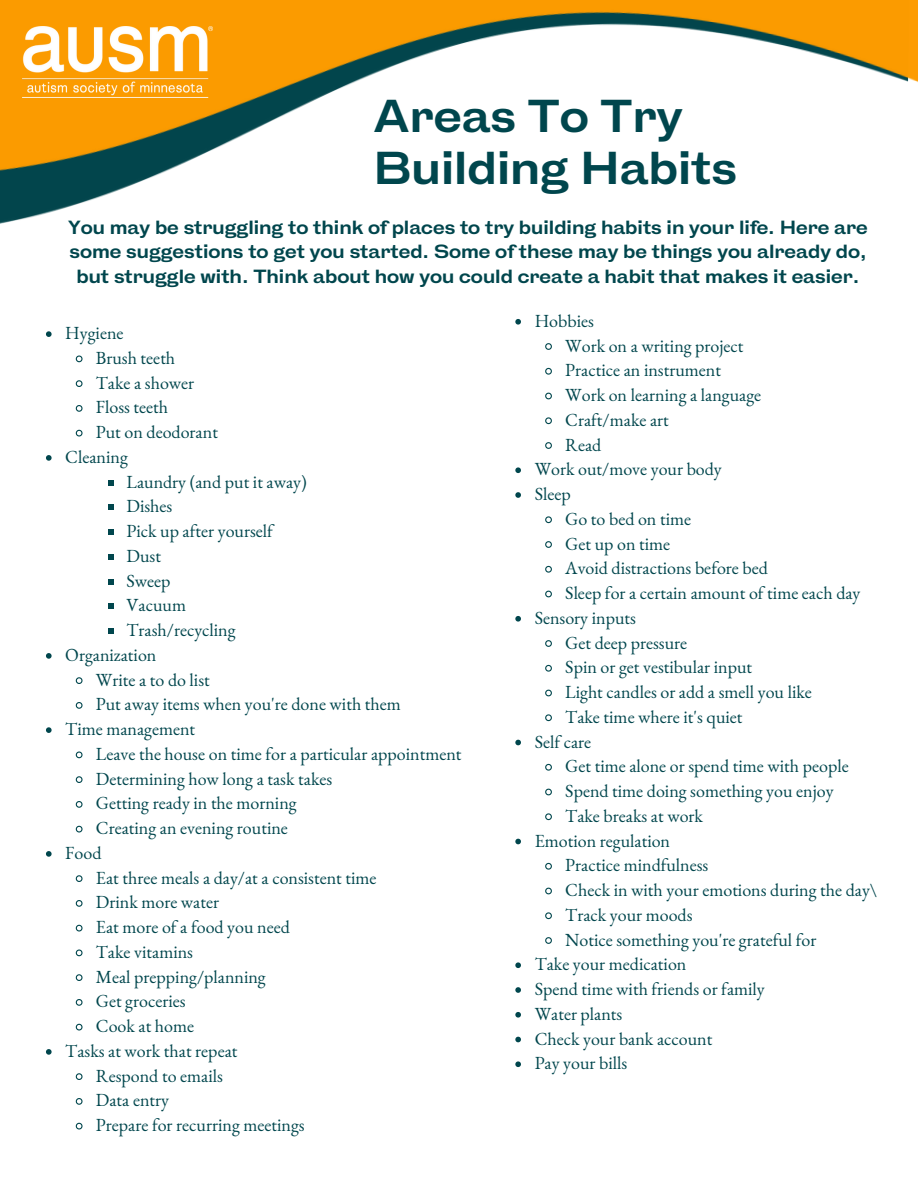
<style>
.page{position:relative;width:918px;height:1188px;background:#fff}
.page>*{position:absolute;margin:0;border:0;box-sizing:border-box;transform-origin:0 0}
.t1{font:700 43.5px/51.8px "HK Gothic";color:#00464d}
.t2{font:18px "EB Garamond";color:#00464d}
.t3{font:700 18px/24.8px "HK Gothic";color:#00464d;text-align:center}
</style>
<div class="page">
<img style="left:0;top:0;width:918px;height:224px">
<svg style="left:46px;top:331px;width:6px;height:6px"></svg>
<svg style="left:75px;top:355px;width:8px;height:8px"></svg>
<svg style="left:75px;top:380px;width:8px;height:7px"></svg>
<svg style="left:75px;top:405px;width:8px;height:7px"></svg>
<svg style="left:75px;top:429px;width:8px;height:8px"></svg>
<svg style="left:46px;top:455px;width:6px;height:6px"></svg>
<svg style="left:108px;top:480px;width:5px;height:5px"></svg>
<svg style="left:108px;top:505px;width:5px;height:5px"></svg>
<svg style="left:108px;top:529px;width:5px;height:6px"></svg>
<svg style="left:108px;top:554px;width:5px;height:6px"></svg>
<svg style="left:108px;top:579px;width:5px;height:5px"></svg>
<svg style="left:108px;top:604px;width:5px;height:5px"></svg>
<svg style="left:108px;top:628px;width:5px;height:6px"></svg>
<svg style="left:46px;top:653px;width:6px;height:6px"></svg>
<svg style="left:75px;top:677px;width:8px;height:7px"></svg>
<svg style="left:75px;top:702px;width:8px;height:7px"></svg>
<svg style="left:46px;top:727px;width:6px;height:6px"></svg>
<svg style="left:75px;top:751px;width:8px;height:8px"></svg>
<svg style="left:75px;top:776px;width:8px;height:7px"></svg>
<svg style="left:75px;top:801px;width:8px;height:7px"></svg>
<svg style="left:75px;top:825px;width:8px;height:8px"></svg>
<svg style="left:46px;top:851px;width:6px;height:6px"></svg>
<svg style="left:75px;top:875px;width:8px;height:7px"></svg>
<svg style="left:75px;top:900px;width:8px;height:7px"></svg>
<svg style="left:75px;top:924px;width:8px;height:8px"></svg>
<svg style="left:75px;top:949px;width:8px;height:8px"></svg>
<svg style="left:75px;top:974px;width:8px;height:7px"></svg>
<svg style="left:75px;top:999px;width:8px;height:7px"></svg>
<svg style="left:75px;top:1023px;width:8px;height:8px"></svg>
<svg style="left:46px;top:1049px;width:6px;height:6px"></svg>
<svg style="left:75px;top:1073px;width:8px;height:7px"></svg>
<svg style="left:75px;top:1098px;width:8px;height:7px"></svg>
<svg style="left:75px;top:1122px;width:8px;height:8px"></svg>
<img style="left:23px;top:26px;width:190px;height:71px">
<svg style="left:515px;top:319px;width:6px;height:6px"></svg>
<svg style="left:545px;top:343px;width:7px;height:7px"></svg>
<svg style="left:545px;top:367px;width:7px;height:8px"></svg>
<svg style="left:545px;top:392px;width:7px;height:8px"></svg>
<svg style="left:545px;top:417px;width:7px;height:8px"></svg>
<svg style="left:545px;top:442px;width:7px;height:7px"></svg>
<svg style="left:515px;top:467px;width:6px;height:6px"></svg>
<svg style="left:515px;top:492px;width:6px;height:6px"></svg>
<svg style="left:545px;top:516px;width:7px;height:8px"></svg>
<svg style="left:545px;top:541px;width:7px;height:7px"></svg>
<svg style="left:545px;top:565px;width:7px;height:8px"></svg>
<svg style="left:545px;top:590px;width:7px;height:8px"></svg>
<svg style="left:515px;top:616px;width:6px;height:6px"></svg>
<svg style="left:545px;top:640px;width:7px;height:7px"></svg>
<svg style="left:545px;top:664px;width:7px;height:8px"></svg>
<svg style="left:545px;top:689px;width:7px;height:8px"></svg>
<svg style="left:545px;top:714px;width:7px;height:8px"></svg>
<svg style="left:515px;top:740px;width:6px;height:5px"></svg>
<svg style="left:545px;top:763px;width:7px;height:8px"></svg>
<svg style="left:545px;top:788px;width:7px;height:8px"></svg>
<svg style="left:545px;top:813px;width:7px;height:8px"></svg>
<svg style="left:515px;top:839px;width:6px;height:5px"></svg>
<svg style="left:545px;top:862px;width:7px;height:8px"></svg>
<svg style="left:545px;top:887px;width:7px;height:8px"></svg>
<svg style="left:545px;top:912px;width:7px;height:8px"></svg>
<svg style="left:545px;top:937px;width:7px;height:7px"></svg>
<svg style="left:515px;top:962px;width:6px;height:6px"></svg>
<svg style="left:515px;top:987px;width:6px;height:6px"></svg>
<svg style="left:515px;top:1012px;width:6px;height:6px"></svg>
<svg style="left:515px;top:1037px;width:6px;height:5px"></svg>
<svg style="left:515px;top:1061px;width:6px;height:6px"></svg>
<p class="t1" style="left:373px;top:94px;width:365px">Areas To Try<br>Building Habits</p>
<p class="t3" style="left:68px;top:216px;width:801px">You may be struggling to think of places to try building habits in your life. Here are some suggestions to get you started. Some of these may be things you already do, but struggle with. Think about how you could create a habit that makes it easier.</p>
<p class="t2" style="left:65px;top:321px;width:60px">Hygiene</p>
<p class="t2" style="left:96px;top:346px;width:81px">Brush teeth</p>
<p class="t2" style="left:96px;top:371px;width:100px">Take a shower</p>
<p class="t2" style="left:96px;top:395px;width:74px">Floss teeth</p>
<p class="t2" style="left:96px;top:420px;width:124px">Put on deodorant</p>
<p class="t2" style="left:65px;top:445px;width:64px">Cleaning</p>
<p class="t2" style="left:127px;top:470px;width:182px">Laundry (and put it away)</p>
<p class="t2" style="left:127px;top:494px;width:47px">Dishes</p>
<p class="t2" style="left:127px;top:519px;width:148px">Pick up after yourself</p>
<p class="t2" style="left:127px;top:544px;width:36px">Dust</p>
<p class="t2" style="left:127px;top:569px;width:46px">Sweep</p>
<p class="t2" style="left:127px;top:593px;width:61px">Vacuum</p>
<p class="t2" style="left:127px;top:618px;width:111px">Trash/recycling</p>
<p class="t2" style="left:65px;top:643px;width:93px">Organization</p>
<p class="t2" style="left:96px;top:668px;width:115px">Write a to do list</p>
<p class="t2" style="left:96px;top:692px;width:306px">Put away items when you're done with them</p>
<p class="t2" style="left:65px;top:717px;width:131px">Time management</p>
<p class="t2" style="left:96px;top:742px;width:367px">Leave the house on time for a particular appointment</p>
<p class="t2" style="left:96px;top:767px;width:238px">Determining how long a task takes</p>
<p class="t2" style="left:96px;top:791px;width:202px">Getting ready in the morning</p>
<p class="t2" style="left:96px;top:816px;width:194px">Creating an evening routine</p>
<p class="t2" style="left:65px;top:841px;width:38px">Food</p>
<p class="t2" style="left:96px;top:866px;width:282px">Eat three meals a day/at a consistent time</p>
<p class="t2" style="left:96px;top:890px;width:125px">Drink more water</p>
<p class="t2" style="left:96px;top:915px;width:195px">Eat more of a food you need</p>
<p class="t2" style="left:96px;top:940px;width:99px">Take vitamins</p>
<p class="t2" style="left:96px;top:965px;width:171px">Meal prepping/planning</p>
<p class="t2" style="left:96px;top:989px;width:91px">Get groceries</p>
<p class="t2" style="left:96px;top:1014px;width:100px">Cook at home</p>
<p class="t2" style="left:65px;top:1039px;width:174px">Tasks at work that repeat</p>
<p class="t2" style="left:96px;top:1064px;width:129px">Respond to emails</p>
<p class="t2" style="left:96px;top:1088px;width:75px">Data entry</p>
<p class="t2" style="left:96px;top:1113px;width:210px">Prepare for recurring meetings</p>
<p class="t2" style="left:535px;top:309px;width:61px">Hobbies</p>
<p class="t2" style="left:565px;top:333px;width:180px">Work on a writing project</p>
<p class="t2" style="left:565px;top:358px;width:157px">Practice an instrument</p>
<p class="t2" style="left:565px;top:383px;width:197px">Work on learning a language</p>
<p class="t2" style="left:565px;top:408px;width:105px">Craft/make art</p>
<p class="t2" style="left:565px;top:432px;width:38px">Read</p>
<p class="t2" style="left:535px;top:457px;width:189px">Work out/move your body</p>
<p class="t2" style="left:535px;top:482px;width:38px">Sleep</p>
<p class="t2" style="left:565px;top:507px;width:127px">Go to bed on time</p>
<p class="t2" style="left:565px;top:531px;width:106px">Get up on time</p>
<p class="t2" style="left:565px;top:556px;width:204px">Avoid distractions before bed</p>
<p class="t2" style="left:565px;top:581px;width:297px">Sleep for a certain amount of time each day</p>
<p class="t2" style="left:535px;top:606px;width:103px">Sensory inputs</p>
<p class="t2" style="left:565px;top:630px;width:124px">Get deep pressure</p>
<p class="t2" style="left:565px;top:655px;width:188px">Spin or get vestibular input</p>
<p class="t2" style="left:565px;top:680px;width:248px">Light candles or add a smell you like</p>
<p class="t2" style="left:565px;top:705px;width:179px">Take time where it's quiet</p>
<p class="t2" style="left:535px;top:729px;width:58px">Self care</p>
<p class="t2" style="left:565px;top:754px;width:285px">Get time alone or spend time with people</p>
<p class="t2" style="left:565px;top:779px;width:270px">Spend time doing something you enjoy</p>
<p class="t2" style="left:565px;top:804px;width:139px">Take breaks at work</p>
<p class="t2" style="left:535px;top:828px;width:137px">Emotion regulation</p>
<p class="t2" style="left:565px;top:853px;width:145px">Practice mindfulness</p>
<p class="t2" style="left:565px;top:878px;width:313px">Check in with your emotions during the day\</p>
<p class="t2" style="left:565px;top:903px;width:129px">Track your moods</p>
<p class="t2" style="left:565px;top:927px;width:253px">Notice something you're grateful for</p>
<p class="t2" style="left:535px;top:952px;width:153px">Take your medication</p>
<p class="t2" style="left:535px;top:977px;width:232px">Spend time with friends or family</p>
<p class="t2" style="left:535px;top:1002px;width:89px">Water plants</p>
<p class="t2" style="left:535px;top:1026px;width:179px">Check your bank account</p>
<p class="t2" style="left:535px;top:1051px;width:94px">Pay your bills</p>
</div>
